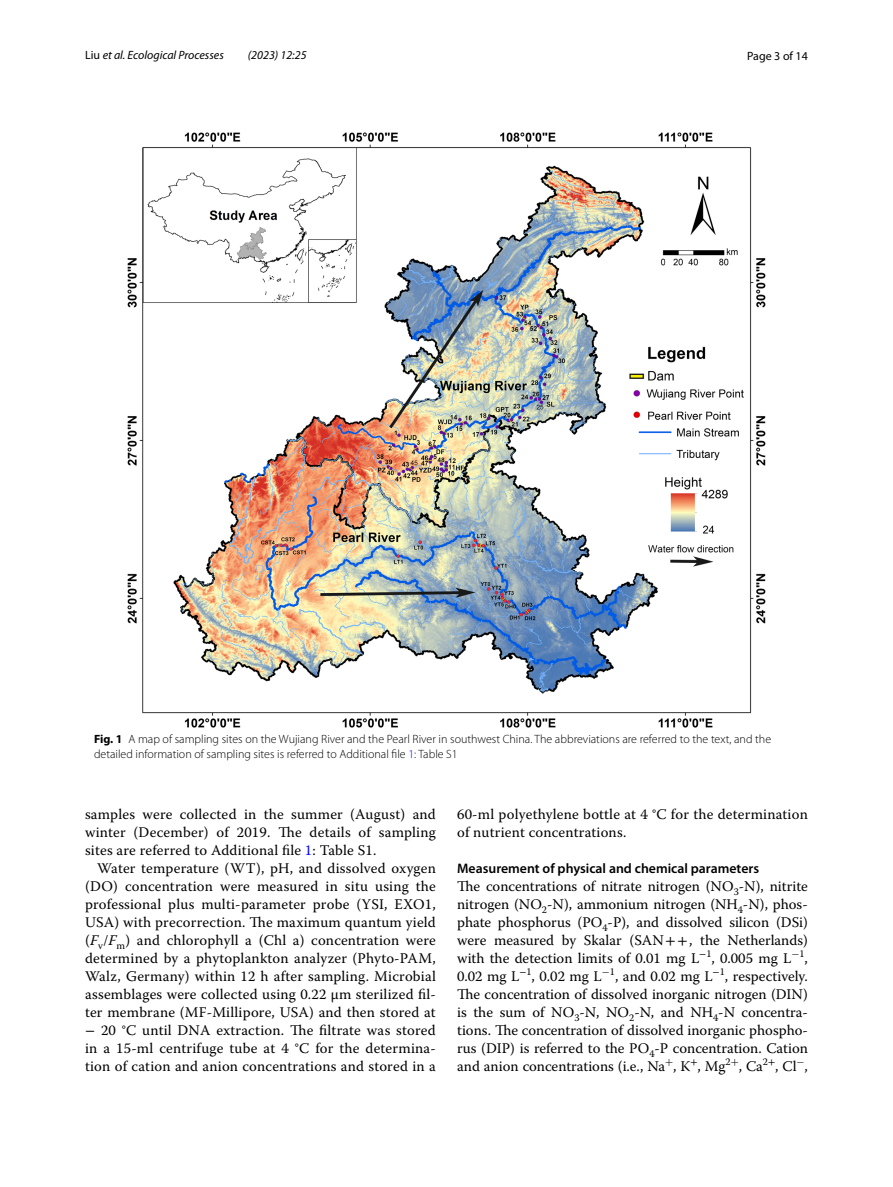
<style>
.page{position:relative;width:893px;height:1187px;background:#fff}
.page>*{position:absolute;margin:0;border:0;box-sizing:border-box;transform-origin:0 0}
.t1{font:14.7px/18px "Warnock Pro";letter-spacing:.015em;color:#000;text-align:justify}
.t2{font:600 13.8px "Myriad Pro";color:#000}
.t3{font:300 12px/15px "Myriad Pro";color:#000}
.t4{font:italic 12px "Myriad Pro";color:#000}
.t5{font:12px "Myriad Pro";color:#000}
.s1{font-style:normal}
.s2{font-weight:700}
.s3{color:#00f}
.s4{font-style:italic}
.s5{font-family:"STIX"}
</style>
<div class="page">
<img style="left:128px;top:133px;width:637px;height:594px">
<p class="t4" style="left:85px;top:48px;width:140px"><span class="s1">Liu</span> et al. Ecological Processes</p>
<p class="t4" style="left:248px;top:48px;width:60px">(2023) 12:25</p>
<p class="t5" style="left:747px;top:48px;width:62px">Page 3 of 14</p>
<p class="t3" style="left:94px;top:731px;width:679px"><span class="s2">Fig. 1</span> A map of sampling sites on the Wujiang River and the Pearl River in southwest China. The abbreviations are referred to the text, and the detailed information of sampling sites is referred to Additional file <span class="s3">1</span>: Table S1</p>
<p class="t1" style="left:85px;top:804px;width:352px">samples were collected in the summer (August) and winter (December) of 2019. The details of sampling sites are referred to Additional file <span class="s3">1</span>: Table S1.</p>
<p class="t1" style="left:85px;top:858px;width:352px;text-indent:12px">Water temperature (WT), pH, and dissolved oxygen (DO) concentration were measured in situ using the professional plus multi-parameter probe (YSI, EXO1, USA) with precorrection. The maximum quantum yield (<span class="s4">F</span><sub>v</sub>/<span class="s4">F</span><sub>m</sub>) and chlorophyll a (Chl a) concentration were determined by a phytoplankton analyzer (Phyto-PAM, Walz, Germany) within 12 h after sampling. Microbial assemblages were collected using 0.22 μm sterilized fil&shy;ter membrane (MF-Millipore, USA) and then stored at <span class="s5">−</span> 20 °C until DNA extraction. The filtrate was stored in a 15-ml centrifuge tube at 4 °C for the determina&shy;tion of cation and anion concentrations and stored in a</p>
<p class="t1" style="left:457px;top:804px;width:352px">60-ml polyethylene bottle at 4 °C for the determination of nutrient concentrations.</p>
<p class="t2" style="left:457px;top:859px;width:303px">Measurement of physical and chemical parameters</p>
<p class="t1" style="left:457px;top:876px;width:352px">The concentrations of nitrate nitrogen (NO<sub>3</sub>-N), nitrite nitrogen (NO<sub>2</sub>-N), ammonium nitrogen (NH<sub>4</sub>-N), phos&shy;phate phosphorus (PO<sub>4</sub>-P), and dissolved silicon (DSi) were measured by Skalar (SAN<span class="s5">++</span>, the Netherlands) with the detection limits of 0.01 mg L<sup>−</sup><sup>1</sup>, 0.005 mg L<sup>−</sup><sup>1</sup>, 0.02 mg L<sup>−</sup><sup>1</sup>, 0.02 mg L<sup>−</sup><sup>1</sup>, and 0.02 mg L<sup>−</sup><sup>1</sup>, respectively.<br>The concentration of dissolved inorganic nitrogen (DIN) is the sum of NO<sub>3</sub>-N, NO<sub>2</sub>-N, and NH<sub>4</sub>-N concentra&shy;tions. The concentration of dissolved inorganic phospho&shy;rus (DIP) is referred to the PO<sub>4</sub>-P concentration. Cation and anion concentrations (i.e., Na<sup>+</sup>, K<sup>+</sup>, Mg<sup>2</sup><sup>+</sup>, Ca<sup>2</sup><sup>+</sup>, Cl<sup>−</sup>,</p>
</div>
